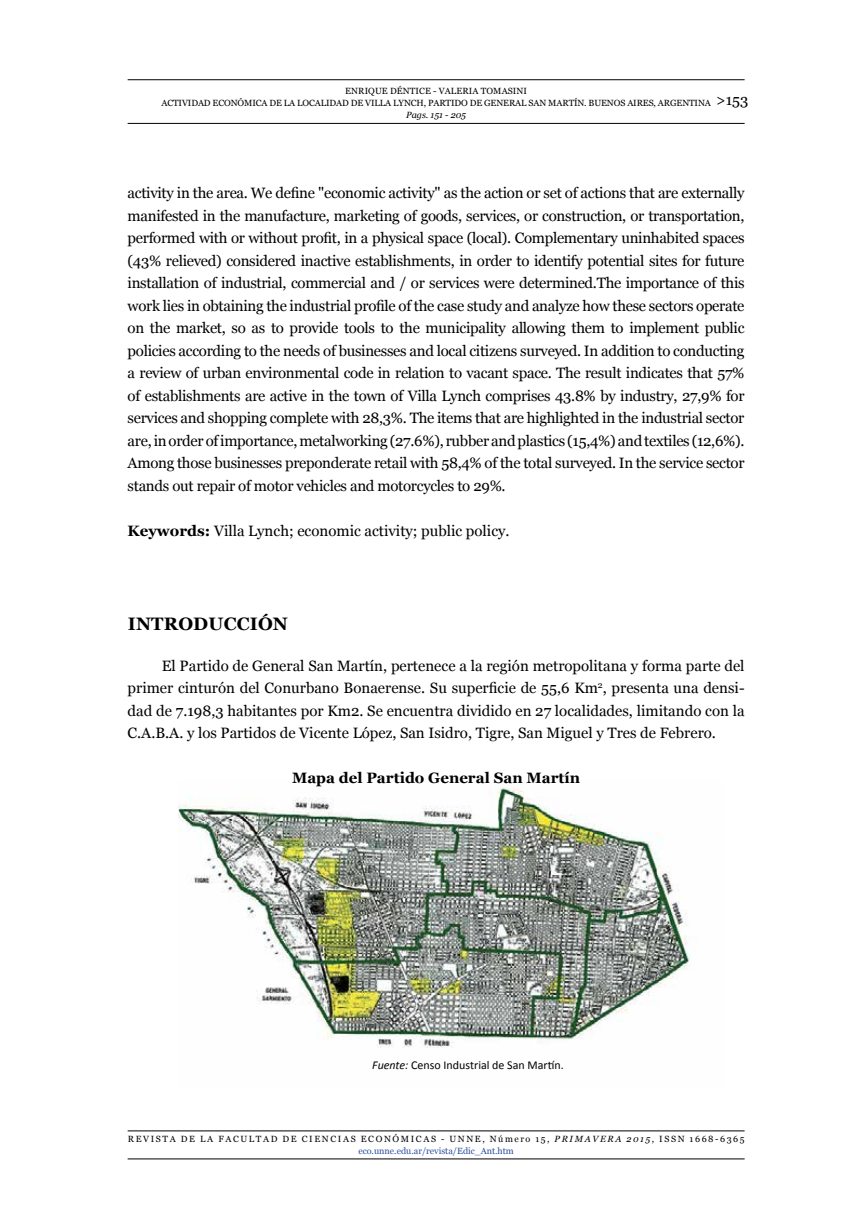
<style>
.page{position:relative;width:851px;height:1212px;background:#fff}
.page>*{position:absolute;margin:0;border:0;box-sizing:border-box;transform-origin:0 0}
.t1{font:700 18px "Georgia";letter-spacing:.01em;color:#000}
.t2{font:15px/22.5px "Georgia";color:#000;text-align:justify}
.t3{font:700 15px "Georgia";color:#000}
.t4{font:12px "Calibri";color:#000}
.t5{font:9px/12px "Georgia";color:#000;text-align:center}
.t6{font:9px/12px "Georgia";letter-spacing:.18em;color:#000;text-align:center}
.t7{font:italic 9px "Georgia";color:#000}
.s1{font-weight:700}
.s2{font-style:italic}
.s3{color:#294d9d}
</style>
<div class="page">
<hr style="left:128px;top:123px;width:616px;height:1px;background:#000">
<hr style="left:128px;top:79px;width:616px;height:1px;background:#000">
<hr style="left:128px;top:1158px;width:616px;height:1px;background:#000">
<hr style="left:128px;top:1130px;width:616px;height:1px;background:#000">
<img style="left:179px;top:781px;width:512px;height:267px">
<p class="t5" style="left:161px;top:85px;width:551px">ENRIQUE DÉNTICE - VALERIA TOMASINI<br>ACTIVIDAD ECONÓMICA DE LA LOCALIDAD DE VILLA LYNCH, PARTIDO DE GENERAL SAN MARTÍN. BUENOS AIRES, ARGENTINA</p>
<p class="t7" style="left:406px;top:109px;width:61px">Pags. 151 - 205</p>
<p class="t2" style="left:716px;top:89px;width:34px">&gt;153</p>
<p class="t2" style="left:128px;top:182px;width:618px">activity in the area. We define "economic activity" as the action or set of actions that are externally manifested in the manufacture, marketing of goods, services, or construction, or transportation, performed with or without profit, in a physical space (local). Complementary uninhabited spaces (43% relieved) considered inactive establishments, in order to identify potential sites for future installation of industrial, commercial and / or services were determined.The importance of this work lies in obtaining the industrial profile of the case study and analyze how these sectors operate on the market, so as to provide tools to the municipality allowing them to implement public policies according to the needs of businesses and local citizens surveyed. In addition to conducting a review of urban environmental code in relation to vacant space. The result indicates that 57% of establishments are active in the town of Villa Lynch comprises 43.8% by industry, 27,9% for services and shopping complete with 28,3%. The items that are highlighted in the industrial sector are, in order of importance, metalworking (27.6%), rubber and plastics (15,4%) and textiles (12,6%).<br>Among those businesses preponderate retail with 58,4% of the total surveyed. In the service sector stands out repair of motor vehicles and motorcycles to 29%.</p>
<p class="t2" style="left:128px;top:520px;width:383px"><span class="s1">Keywords:</span> Villa Lynch; economic activity; public policy.</p>
<p class="t1" style="left:128px;top:612px;width:162px">INTRODUCCIÓN</p>
<p class="t2" style="left:128px;top:655px;width:618px;text-indent:34px">El Partido de General San Martín, pertenece a la región metropolitana y forma parte del primer cinturón del Conurbano Bonaerense. Su superficie de 55,6 Km<sup>2</sup>, presenta una densi&shy;dad de 7.198,3 habitantes por Km2. Se encuentra dividido en 27 localidades, limitando con la C.A.B.A. y los Partidos de Vicente López, San Isidro, Tigre, San Miguel y Tres de Febrero.</p>
<p class="t3" style="left:292px;top:768px;width:290px">Mapa del Partido General San Martín</p>
<p class="t4" style="left:372px;top:1058px;width:193px"><span class="s2">Fuente:</span> Censo Industrial de San Martín.</p>
<p class="t6" style="left:128px;top:1133px;width:618px">REVISTA DE LA FACULTAD DE CIENCIAS ECONÓMICAS - UNNE, Número 15, <span class="s2">PRIMAVERA 2015</span>, ISSN 1668-6365 <span class="s3">eco.unne.edu.ar/revista/Edic_Ant.htm</span></p>
</div>
